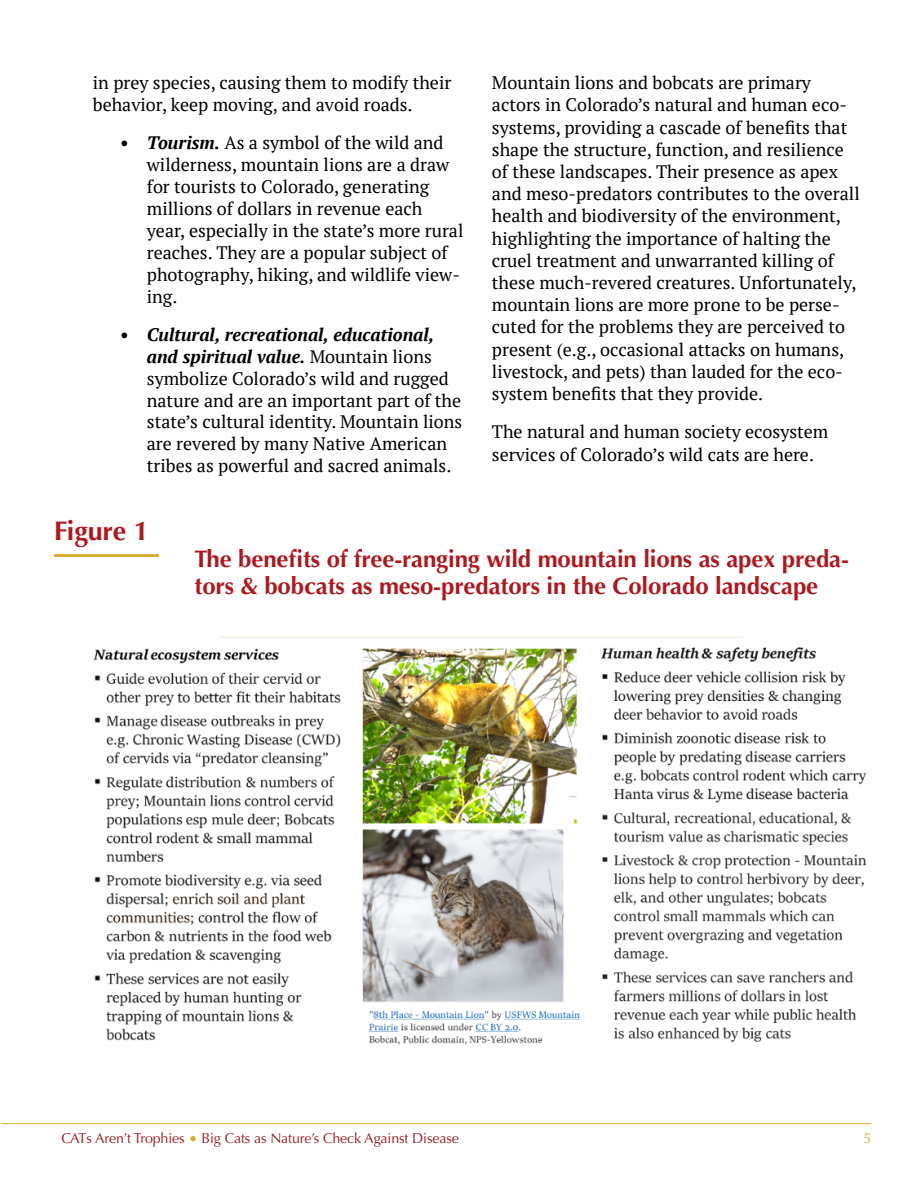
<style>
.page{position:relative;width:918px;height:1188px;background:#fff}
.page>*{position:absolute;margin:0;border:0;box-sizing:border-box;transform-origin:0 0}
.t1{font:700 27px "Optima";letter-spacing:-.005em;color:#af191e}
.t2{font:700 24px/27px "Optima";letter-spacing:-.005em;color:#af191e}
.t3{font:18px/22.2px "PT Serif";color:#000}
.t4{font:14.25px "Optima";letter-spacing:-.01em;color:#9a191e}
.t5{font:14.25px "Optima";color:#d7ad32}
.s1{font-weight:700;font-style:italic}
.s2{font-size:15.75px;color:#d7ad32}
</style>
<div class="page">
<hr style="left:1px;top:1123px;width:871px;height:1px;background:#d7ad32">
<img style="left:93px;top:637px;width:774px;height:408px">
<hr style="left:54px;top:554px;width:105px;height:3px;background:#d7ad32">
<p class="t3" style="left:93px;top:71px;width:360px">in prey species, causing them to modify their behavior, keep moving, and avoid roads.</p>
<p class="t3" style="left:147px;top:132px;width:318px;text-indent:-27px"><span class="s1">• Tourism.</span> As a symbol of the wild and wilderness, mountain lions are a draw for tourists to Colorado, generating millions of dollars in revenue each year, especially in the state’s more rural reaches. They are a popular subject of photography, hiking, and wildlife view&shy;ing.</p>
<p class="t3" style="left:147px;top:323px;width:317px;text-indent:-27px"><span class="s1">• Cultural, recreational, educational, and spiritual value.</span> Mountain lions symbolize Colorado’s wild and rugged nature and are an important part of the state’s cultural identity. Mountain lions are revered by many Native American tribes as powerful and sacred animals.</p>
<p class="t3" style="left:492px;top:72px;width:369px">Mountain lions and bobcats are primary actors in Colorado’s natural and human eco&shy;systems, providing a cascade of benefits that shape the structure, function, and resilience of these landscapes. Their presence as apex and meso-predators contributes to the overall health and biodiversity of the environment, highlighting the importance of halting the cruel treatment and unwarranted killing of these much-revered creatures. Unfortunately, mountain lions are more prone to be perse&shy;cuted for the problems they are perceived to present (e.g., occasional attacks on humans, livestock, and pets) than lauded for the eco&shy;system benefits that they provide.</p>
<p class="t3" style="left:492px;top:421px;width:338px">The natural and human society ecosystem services of Colorado’s wild cats are here.</p>
<h1 class="t1" style="left:54px;top:515px;width:96px">Figure 1</h1>
<h2 class="t2" style="left:195px;top:546px;width:656px">The benefits of free-ranging wild mountain lions as apex preda&shy;tors &amp; bobcats as meso-predators in the Colorado landscape</h2>
<p class="t4" style="left:62px;top:1130px;width:399px">CATs Aren’t Trophies <span class="s2">•</span> Big Cats as Nature’s Check Against Disease</p>
<p class="t5" style="left:864px;top:1130px;width:9px">5</p>
</div>
